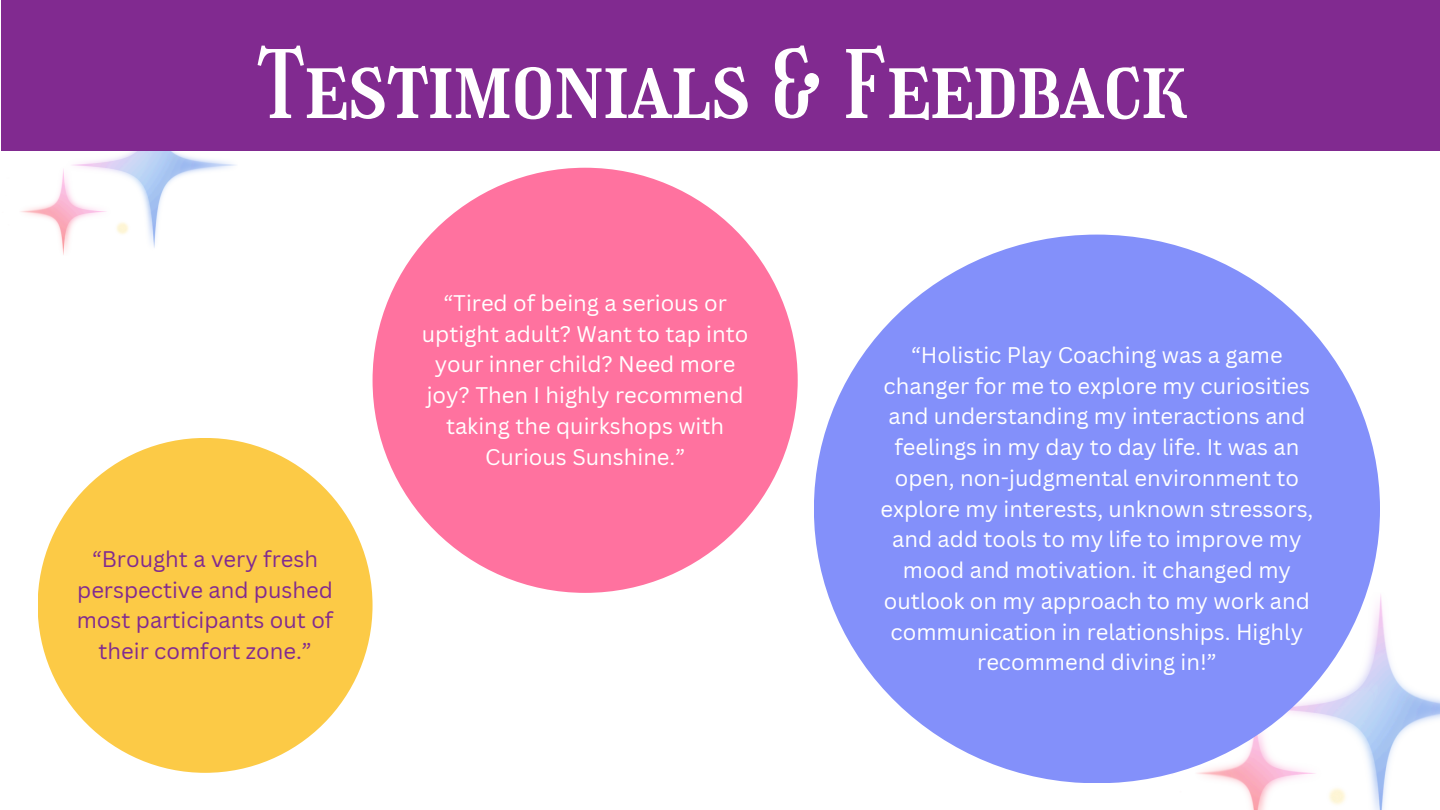
<style>
.page{position:relative;width:1440px;height:810px;background:#fff}
.page>*{position:absolute;margin:0;border:0;box-sizing:border-box;transform-origin:0 0}
.t1{font:92px "Girassol";color:#fff}
.t2{font:22px/30.8px "Canva Sans";color:#fff;text-align:center}
.t3{font:22px/30.8px "Canva Sans";color:#812a90;text-align:center}
</style>
<div class="page">
<img style="left:1171px;top:593px;width:269px;height:217px">
<img style="left:21px;top:151px;width:215px;height:104px">
<div style="left:1px;top:0;width:1439px;height:151px;background:#812a90"></div>
<div style="left:373px;top:168px;width:425px;height:425px;background:#ff729f;border-radius:50%"></div>
<div style="left:814px;top:235px;width:566px;height:548px;background:#8390fa;border-radius:50%"></div>
<div style="left:38px;top:438px;width:335px;height:335px;background:#fcca46;border-radius:50%"></div>
<p class="t1" style="left:257px;top:31px;width:930px">Testimonials &amp; Feedback</p>
<p class="t3" style="left:77px;top:543px;width:258px">“Brought a very fresh perspective and pushed most participants out of their comfort zone.”</p>
<p class="t2" style="left:422px;top:287px;width:328px">“Tired of being a serious or uptight adult? Want to tap into your inner child? Need more joy? Then I highly recommend taking the quirkshops with<br>Curious Sunshine.”</p>
<h2 class="t2" style="left:880px;top:339px;width:435px">“Holistic Play Coaching was a game changer for me to explore my curiosities and understanding my interactions and feelings in my day to day life. It was an open, non-judgmental environment to explore my interests, unknown stressors, and add tools to my life to improve my mood and motivation. it changed my outlook on my approach to my work and communication in relationships. Highly recommend diving in!”</h2>
</div>
